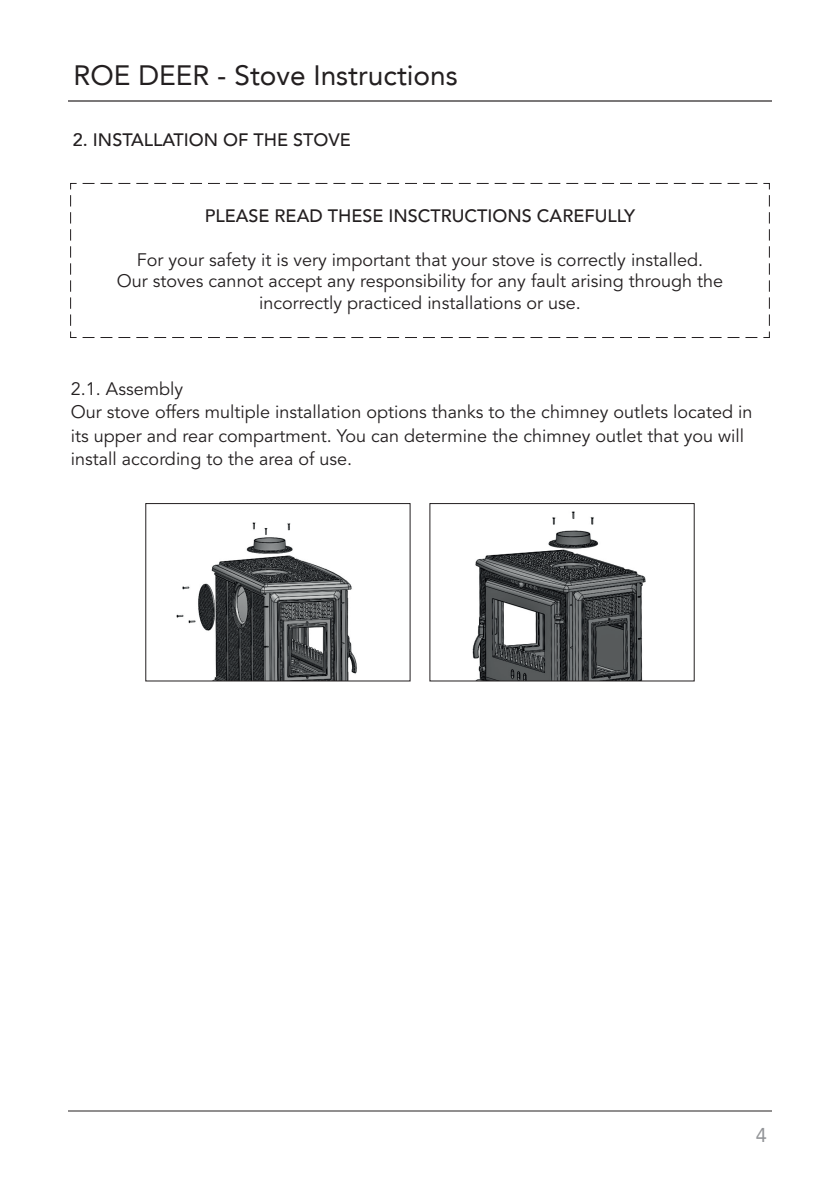
<style>
.page{position:relative;width:840px;height:1191px;background:#fff}
.page>*{position:absolute;margin:0;border:0;box-sizing:border-box;transform-origin:0 0}
.t1{font:28px "Avenir LT";color:#231f20}
.t2{font:20px "Avenir LT";color:#939598}
.t3{font:18px/23.2px "Avenir";color:#231f20;text-align:center}
.t4{font:500 18px "Avenir LT";color:#231f20}
</style>
<div class="page">
<img style="left:176px;top:522px;width:181px;height:157px">
<img style="left:472px;top:511px;width:174px;height:168px">
<hr style="left:68px;top:1110px;width:703px;height:1px;background:#231f20">
<hr style="left:68px;top:100px;width:703px;height:1px;background:#231f20">
<svg style="left:70px;top:183px;width:699px;height:155px"></svg>
<div style="left:429px;top:503px;width:265px;height:178px;border:1px solid #231f20"></div>
<div style="left:145px;top:503px;width:265px;height:178px;border:1px solid #231f20"></div>
<h1 class="t1" style="left:73px;top:59px;width:385px">ROE DEER - Stove Instructions</h1>
<p class="t4" style="left:73px;top:129px;width:279px">2. INSTALLATION OF THE STOVE</p>
<p class="t4" style="left:205px;top:206px;width:431px">PLEASE READ THESE INSCTRUCTIONS CAREFULLY</p>
<p class="t3" style="left:117px;top:249px;width:607px;line-height:21.6px">For your safety it is very important that your stove is correctly installed.<br>Our stoves cannot accept any responsibility for any fault arising through the incorrectly practiced installations or use.</p>
<p class="t3" style="left:71px;top:378px;width:682px;text-align:left">2.1. Assembly<br>Our stove offers multiple installation options thanks to the chimney outlets located in its upper and rear compartment. You can determine the chimney outlet that you will install according to the area of use.</p>
<p class="t2" style="left:755px;top:1123px;width:13px">4</p>
</div>
